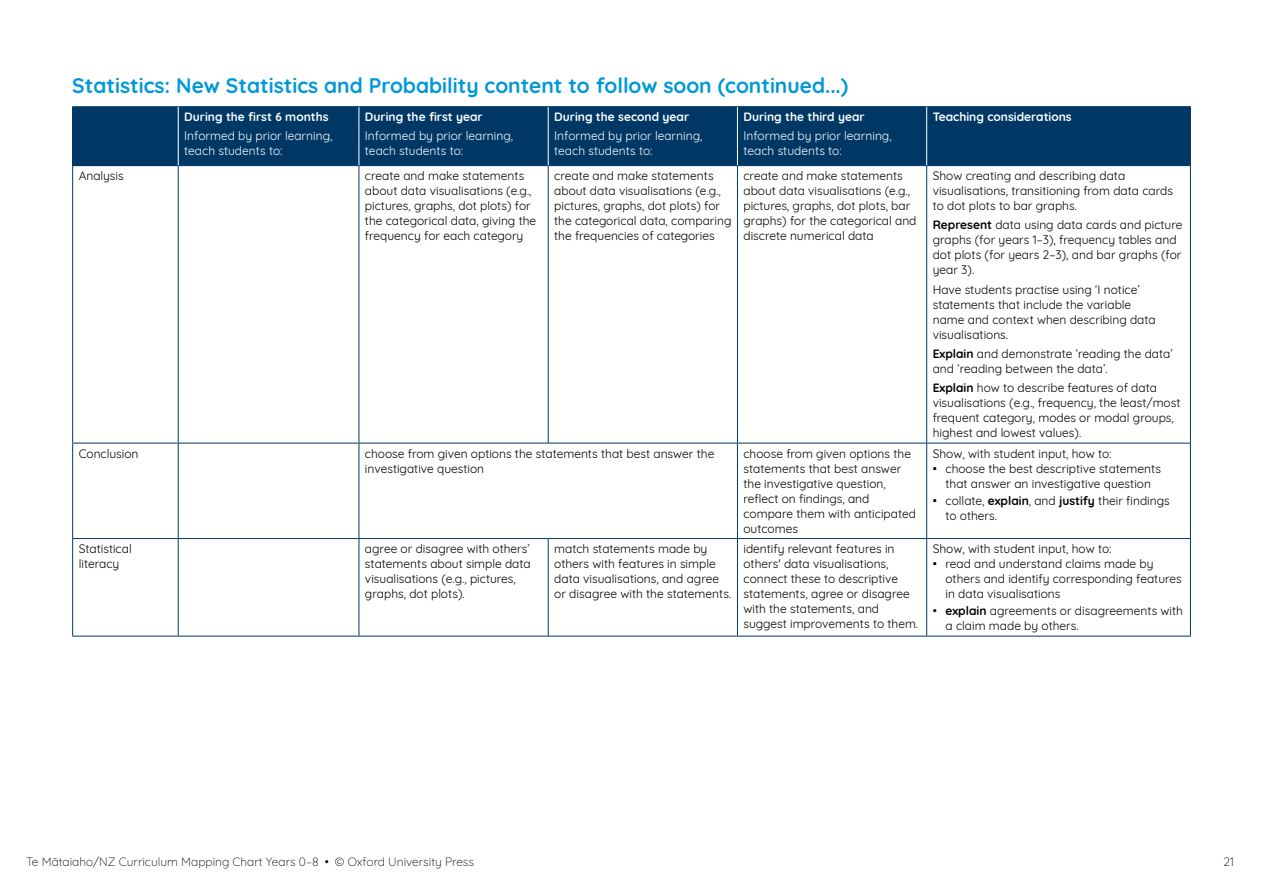
<style>
.page{position:relative;width:1263px;height:893px;background:#fff}
.page>*{position:absolute;margin:0;border:0;box-sizing:border-box;transform-origin:0 0}
.t1{font:700 21px "Quicksand";color:#0098d8}
.t2{font:12px/15px "Quicksand";color:#000}
.t3{font:12px/15px "Quicksand";color:#fff}
.t4{font:700 12px "Quicksand";color:#fff}
.t5{font:300 12px "Quicksand";color:#000}
.s1{font-weight:700}
</style>
<div class="page">
<div style="left:73px;top:107px;width:105px;height:59px;background:#003865"></div>
<div style="left:179px;top:107px;width:1011px;height:58px;background:#003865"></div>
<hr style="left:72px;top:106px;width:106px;height:1px;background:#003865">
<hr style="left:72px;top:107px;width:1px;height:58px;background:#003865">
<hr style="left:178px;top:106px;width:181px;height:1px;background:#003865">
<hr style="left:359px;top:106px;width:189px;height:1px;background:#003865">
<hr style="left:548px;top:106px;width:189px;height:1px;background:#003865">
<hr style="left:737px;top:106px;width:190px;height:1px;background:#003865">
<hr style="left:927px;top:106px;width:264px;height:1px;background:#003865">
<hr style="left:1190px;top:107px;width:1px;height:58px;background:#003865">
<hr style="left:72px;top:165px;width:106px;height:1px;background:#003865">
<hr style="left:72px;top:166px;width:1px;height:277px;background:#003865">
<hr style="left:178px;top:165px;width:181px;height:1px;background:#003865">
<hr style="left:178px;top:166px;width:1px;height:277px;background:#003865">
<hr style="left:359px;top:165px;width:189px;height:1px;background:#003865">
<hr style="left:359px;top:166px;width:1px;height:277px;background:#003865">
<hr style="left:548px;top:165px;width:189px;height:1px;background:#003865">
<hr style="left:548px;top:166px;width:1px;height:277px;background:#003865">
<hr style="left:737px;top:165px;width:190px;height:1px;background:#003865">
<hr style="left:737px;top:166px;width:1px;height:277px;background:#003865">
<hr style="left:927px;top:165px;width:264px;height:1px;background:#003865">
<hr style="left:926px;top:166px;width:1px;height:277px;background:#003865">
<hr style="left:1190px;top:166px;width:1px;height:277px;background:#003865">
<hr style="left:72px;top:443px;width:106px;height:1px;background:#003865">
<hr style="left:72px;top:443px;width:1px;height:95px;background:#003865">
<hr style="left:178px;top:443px;width:181px;height:1px;background:#003865">
<hr style="left:178px;top:443px;width:1px;height:95px;background:#003865">
<hr style="left:359px;top:443px;width:189px;height:1px;background:#003865">
<hr style="left:359px;top:443px;width:1px;height:95px;background:#003865">
<hr style="left:548px;top:443px;width:189px;height:1px;background:#003865">
<hr style="left:737px;top:443px;width:190px;height:1px;background:#003865">
<hr style="left:737px;top:443px;width:1px;height:95px;background:#003865">
<hr style="left:927px;top:443px;width:264px;height:1px;background:#003865">
<hr style="left:926px;top:443px;width:1px;height:95px;background:#003865">
<hr style="left:1190px;top:443px;width:1px;height:95px;background:#003865">
<hr style="left:72px;top:538px;width:106px;height:1px;background:#003865">
<hr style="left:72px;top:539px;width:1px;height:97px;background:#003865">
<hr style="left:178px;top:538px;width:181px;height:1px;background:#003865">
<hr style="left:178px;top:539px;width:1px;height:97px;background:#003865">
<hr style="left:359px;top:538px;width:189px;height:1px;background:#003865">
<hr style="left:359px;top:539px;width:1px;height:97px;background:#003865">
<hr style="left:548px;top:538px;width:189px;height:1px;background:#003865">
<hr style="left:548px;top:539px;width:1px;height:97px;background:#003865">
<hr style="left:737px;top:538px;width:190px;height:1px;background:#003865">
<hr style="left:737px;top:539px;width:1px;height:97px;background:#003865">
<hr style="left:927px;top:538px;width:264px;height:1px;background:#003865">
<hr style="left:926px;top:539px;width:1px;height:97px;background:#003865">
<hr style="left:1190px;top:539px;width:1px;height:97px;background:#003865">
<hr style="left:72px;top:636px;width:106px;height:1px;background:#003865">
<hr style="left:178px;top:636px;width:181px;height:1px;background:#003865">
<hr style="left:359px;top:636px;width:189px;height:1px;background:#003865">
<hr style="left:548px;top:636px;width:189px;height:1px;background:#003865">
<hr style="left:737px;top:636px;width:190px;height:1px;background:#003865">
<hr style="left:927px;top:636px;width:264px;height:1px;background:#003865">
<hr style="left:359px;top:107px;width:1px;height:58px;background:#fff">
<hr style="left:548px;top:107px;width:1px;height:58px;background:#fff">
<hr style="left:737px;top:107px;width:1px;height:58px;background:#fff">
<hr style="left:926px;top:107px;width:1px;height:58px;background:#fff">
<h1 class="t1" style="left:72px;top:68px;width:777px">Statistics: New Statistics and Probability content to follow soon (continued...)</h1>
<p class="t4" style="left:184px;top:107px;width:146px">During the first 6 months</p>
<p class="t3" style="left:184px;top:127px;width:150px">Informed by prior learning, teach students to:</p>
<p class="t4" style="left:365px;top:107px;width:119px">During the first year</p>
<p class="t3" style="left:365px;top:127px;width:150px">Informed by prior learning, teach students to:</p>
<p class="t4" style="left:554px;top:107px;width:136px">During the second year</p>
<p class="t3" style="left:554px;top:127px;width:150px">Informed by prior learning, teach students to:</p>
<p class="t4" style="left:743px;top:107px;width:123px">During the third year</p>
<p class="t3" style="left:743px;top:127px;width:150px">Informed by prior learning, teach students to:</p>
<p class="t4" style="left:933px;top:107px;width:141px">Teaching considerations</p>
<p class="t2" style="left:79px;top:167px;width:47px">Analysis</p>
<p class="t2" style="left:365px;top:167px;width:173px">create and make statements about data visualisations (e.g., pictures, graphs, dot plots) for the categorical data, giving the frequency for each category</p>
<p class="t2" style="left:554px;top:167px;width:179px">create and make statements about data visualisations (e.g., pictures, graphs, dot plots) for the categorical data, comparing the frequencies of categories</p>
<p class="t2" style="left:743px;top:167px;width:175px">create and make statements about data visualisations (e.g., pictures, graphs, dot plots, bar graphs) for the categorical and discrete numerical data</p>
<p class="t2" style="left:933px;top:167px;width:242px">Show creating and describing data visualisations, transitioning from data cards to dot plots to bar graphs.</p>
<p class="t2" style="left:933px;top:216px;width:251px"><span class="s1">Represent</span> data using data cards and picture graphs (for years 1–3), frequency tables and dot plots (for years 2–3), and bar graphs (for year 3).</p>
<p class="t2" style="left:933px;top:281px;width:225px">Have students practise using ‘I notice’ statements that include the variable name and context when describing data visualisations.</p>
<p class="t2" style="left:933px;top:345px;width:242px"><span class="s1">Explain</span> and demonstrate ‘reading the data’ and ‘reading between the data’.</p>
<p class="t2" style="left:933px;top:379px;width:249px"><span class="s1">Explain</span> how to describe features of data visualisations (e.g., frequency, the least/most frequent category, modes or modal groups, highest and lowest values).</p>
<p class="t2" style="left:79px;top:444px;width:61px">Conclusion</p>
<p class="t2" style="left:365px;top:444px;width:351px">choose from given options the statements that best answer the investigative question</p>
<p class="t2" style="left:743px;top:444px;width:174px">choose from given options the statements that best answer the investigative question, reflect on findings, and compare them with anticipated outcomes</p>
<p class="t2" style="left:933px;top:444px;width:180px">Show, with student input, how to:</p>
<p class="t2" style="left:933px;top:459px;width:230px;text-align:center">• choose the best descriptive statements that answer an investigative question</p>
<p class="t2" style="left:945px;top:492px;width:226px;text-indent:-13px">• collate, <span class="s1">explain</span>, and <span class="s1">justify</span> their findings to others.</p>
<p class="t2" style="left:79px;top:540px;width:55px">Statistical literacy</p>
<p class="t2" style="left:365px;top:540px;width:167px">agree or disagree with others’ statements about simple data visualisations (e.g., pictures, graphs, dot plots).</p>
<p class="t2" style="left:554px;top:540px;width:179px">match statements made by others with features in simple data visualisations, and agree or disagree with the statements.</p>
<p class="t2" style="left:743px;top:540px;width:176px">identify relevant features in others' data visualisations, connect these to descriptive statements, agree or disagree with the statements, and suggest improvements to them.</p>
<p class="t2" style="left:933px;top:540px;width:180px">Show, with student input, how to:</p>
<p class="t2" style="left:945px;top:555px;width:238px;text-indent:-13px">• read and understand claims made by others and identify corresponding features in data visualisations</p>
<p class="t2" style="left:945px;top:602px;width:239px;text-indent:-13px">• <span class="s1">explain</span> agreements or disagreements with a claim made by others.</p>
<p class="t5" style="left:26px;top:853px;width:449px">Te Mātaiaho/NZ Curriculum Mapping Chart Years 0–8 • © Oxford University Press</p>
<p class="t5" style="left:1223px;top:853px;width:12px">21</p>
</div>
